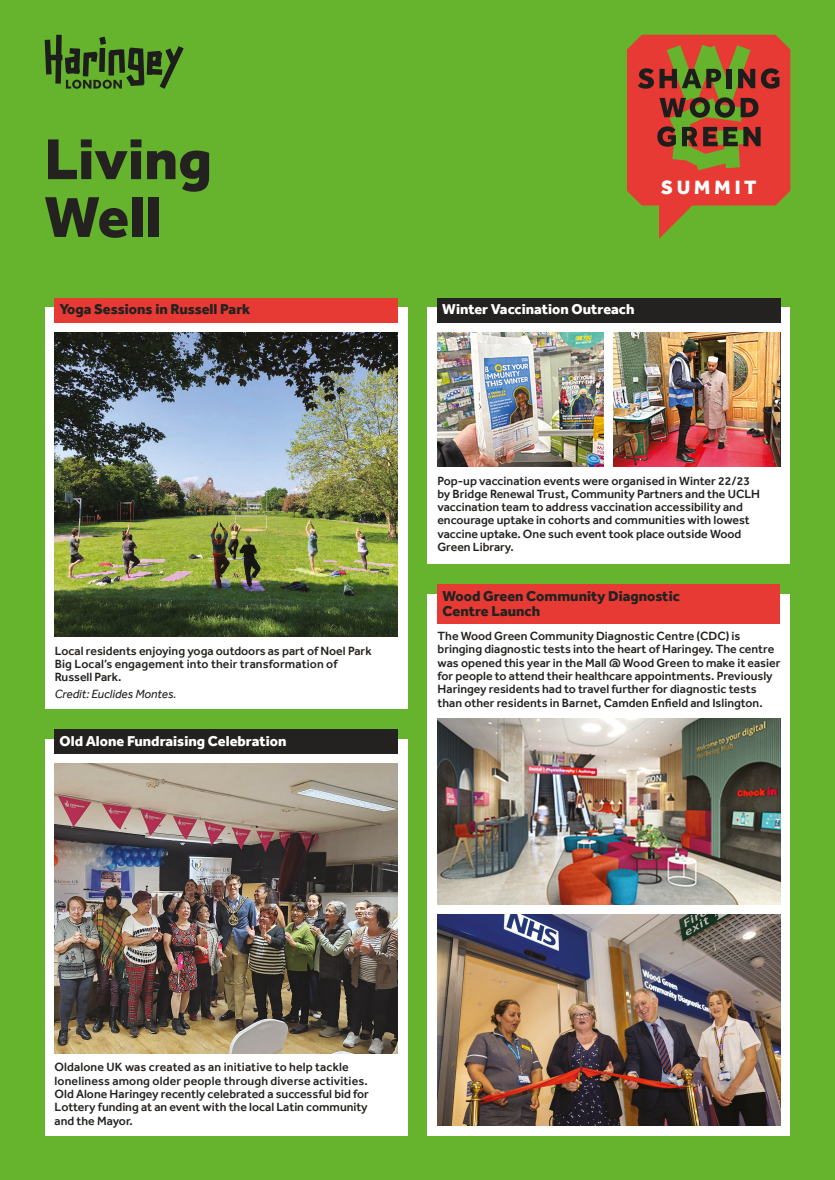
<style>
.page{position:relative;width:835px;height:1180px;background:#fff}
.page>*{position:absolute;margin:0;border:0;box-sizing:border-box;transform-origin:0 0}
.t1{font:800 59.5px/57.8px "Effra";color:#242220}
.t2{font:800 19.84px "Effra";letter-spacing:.2em;color:#fff}
.t3{font:800 14.7px/15px "Effra";color:#242220}
.t4{font:800 14.7px "Effra";color:#fff}
.t5{font:500 12.25px/13.3px "Effra";color:#242220}
.t6{font:italic 12.25px "Effra";color:#242220}
</style>
<div class="page">
<div style="left:0;top:0;width:834px;height:1180px;background:#66b32e"></div>
<svg style="left:45px;top:35px;width:139px;height:54px"></svg>
<svg style="left:627px;top:35px;width:163px;height:204px"></svg>
<div style="left:427px;top:594px;width:363px;height:541px;background:#fff"></div>
<div style="left:45px;top:308px;width:362px;height:401px;background:#fff"></div>
<div style="left:427px;top:308px;width:363px;height:256px;background:#fff"></div>
<div style="left:45px;top:738px;width:362px;height:397px;background:#fff"></div>
<div style="left:437px;top:298px;width:343px;height:24px;background:#242220"></div>
<div style="left:54px;top:298px;width:343px;height:24px;background:#e73a34"></div>
<div style="left:437px;top:584px;width:343px;height:40px;background:#e73a34"></div>
<div style="left:55px;top:729px;width:342px;height:24px;background:#242220"></div>
<img style="left:55px;top:763px;width:342px;height:290px">
<img style="left:55px;top:332px;width:342px;height:305px">
<img style="left:437px;top:914px;width:343px;height:211px">
<img style="left:437px;top:719px;width:343px;height:186px">
<img style="left:613px;top:332px;width:167px;height:134px">
<img style="left:437px;top:332px;width:166px;height:134px">
<h1 class="t1" style="left:44px;top:130px;width:169px">Living<br>Well</h1>
<p class="t3" style="left:59px;top:302px;width:192px">Yoga Sessions in Russell Park</p>
<p class="t4" style="left:442px;top:301px;width:194px">Winter Vaccination Outreach</p>
<h2 class="t2" style="left:661px;top:175px;width:97px">SUMMIT</h2>
<p class="t5" style="left:437px;top:474px;width:324px">Pop-up vaccination events were organised in Winter 22/23 by Bridge Renewal Trust, Community Partners and the UCLH vaccination team to address vaccination accessibility and encourage uptake in cohorts and communities with lowest vaccine uptake. One such event took place outside Wood Green Library.</p>
<p class="t5" style="left:55px;top:644px;width:318px">Local residents enjoying yoga outdoors as part of Noel Park<br>Big Local’s engagement into their transformation of<br>Russell Park.</p>
<p class="t6" style="left:55px;top:686px;width:123px">Credit: Euclides Montes.</p>
<p class="t4" style="left:60px;top:732px;width:228px">Old Alone Fundraising Celebration</p>
<p class="t3" style="left:442px;top:588px;width:239px">Wood Green Community Diagnostic<br>Centre Launch</p>
<p class="t5" style="left:437px;top:629px;width:344px">The Wood Green Community Diagnostic Centre (CDC) is bringing diagnostic tests into the heart of Haringey. The centre was opened this year in the Mall @ Wood Green to make it easier for people to attend their healthcare appointments. Previously Haringey residents had to travel further for diagnostic tests than other residents in Barnet, Camden Enfield and Islington.</p>
<p class="t5" style="left:55px;top:1060px;width:316px">Oldalone UK was created as an initiative to help tackle loneliness among older people through diverse activities.<br>Old Alone Haringey recently celebrated a successful bid for Lottery funding at an event with the local Latin community and the Mayor.</p>
</div>
